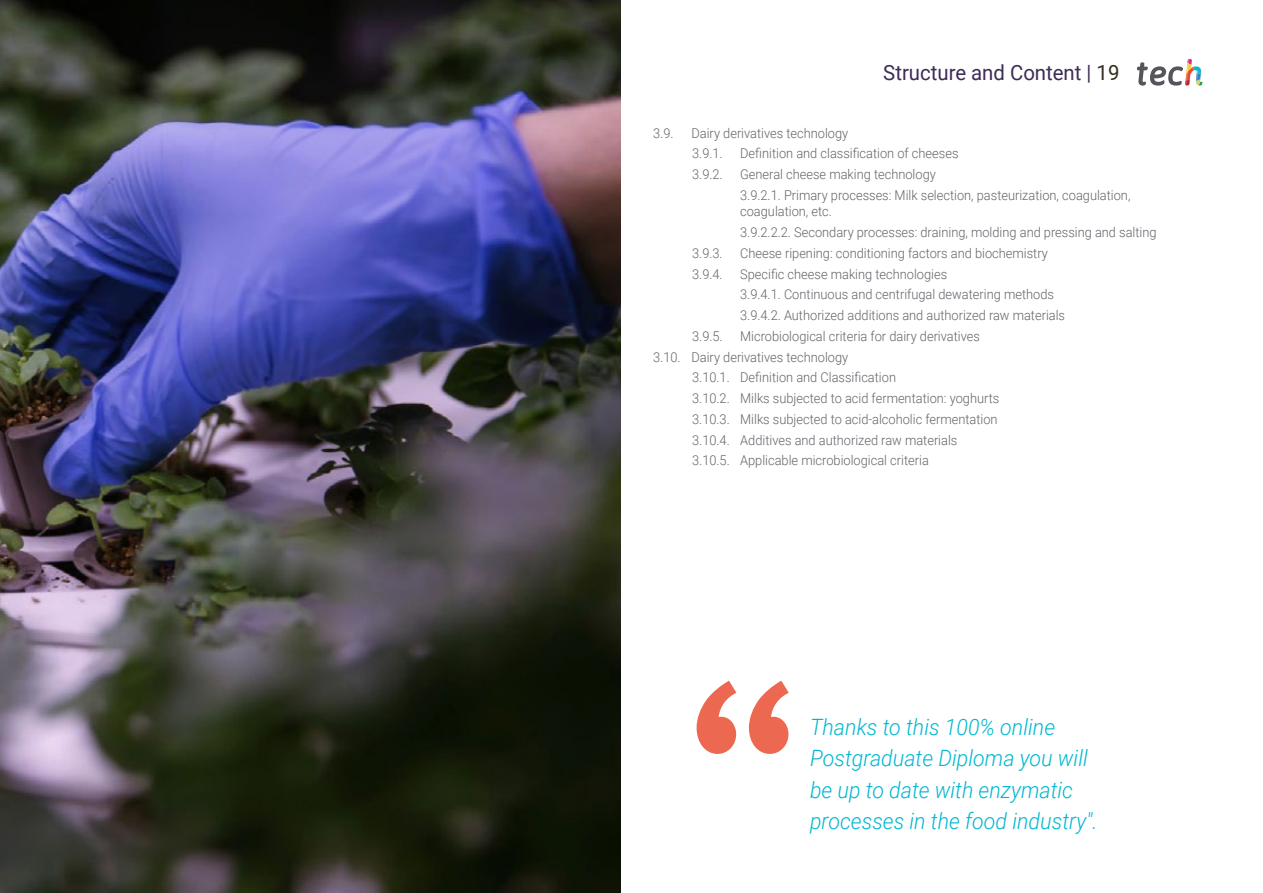
<style>
.page{position:relative;width:1263px;height:893px;background:#fff}
.page>*{position:absolute;margin:0;border:0;box-sizing:border-box;transform-origin:0 0}
.t1{font:italic 300 22.5px/31.5px "Roboto";color:#00b7d1;scale:.95 1}
.t2{font:21px "Roboto";color:#3e2b56}
.t3{font:300 13.5px/20.7px "Roboto";color:#61646a;scale:.95 1}
.s1{color:#312e20}
</style>
<div class="page">
<svg style="left:1137px;top:59px;width:65px;height:27px"></svg>
<img style="left:0;top:0;width:621px;height:893px">
<svg style="left:697px;top:681px;width:92px;height:73px"></svg>
<h2 class="t2" style="left:883px;top:57px;width:238px">Structure and Content | <span class="s1">19</span></h2>
<p class="t3" style="left:653px;top:122px;width:23px">3.9.</p>
<p class="t3" style="left:691px;top:122px;width:167px">Dairy derivatives technology<br>3.9.1.</p>
<p class="t3" style="left:740px;top:143px;width:231px">Definition and classification of cheeses</p>
<p class="t3" style="left:692px;top:164px;width:34px">3.9.2.</p>
<p class="t3" style="left:740px;top:164px;width:412px">General cheese making technology<br>3.9.2.1. Primary processes: Milk selection, pasteurization, coagulation,</p>
<p class="t3" style="left:740px;top:201px;width:440px">coagulation, etc.<br>3.9.2.2.2. Secondary processes: draining, molding and pressing and salting</p>
<p class="t3" style="left:692px;top:242px;width:34px">3.9.3.</p>
<p class="t3" style="left:740px;top:242px;width:325px">Cheese ripening: conditioning factors and biochemistry</p>
<p class="t3" style="left:692px;top:263px;width:34px">3.9.4.</p>
<p class="t3" style="left:740px;top:263px;width:344px">Specific cheese making technologies<br>3.9.4.1. Continuous and centrifugal dewatering methods<br>3.9.4.2. Authorized additions and authorized raw materials</p>
<p class="t3" style="left:692px;top:325px;width:34px">3.9.5.</p>
<p class="t3" style="left:740px;top:325px;width:254px">Microbiological criteria for dairy derivatives</p>
<p class="t3" style="left:653px;top:346px;width:207px">3.10. Dairy derivatives technology</p>
<p class="t3" style="left:692px;top:367px;width:216px">3.10.1. Definition and Classification</p>
<p class="t3" style="left:692px;top:388px;width:325px">3.10.2. Milks subjected to acid fermentation: yoghurts</p>
<p class="t3" style="left:692px;top:408px;width:323px">3.10.3. Milks subjected to acid-alcoholic fermentation</p>
<p class="t3" style="left:692px;top:429px;width:281px">3.10.4. Additives and authorized raw materials</p>
<p class="t3" style="left:692px;top:450px;width:251px">3.10.5. Applicable microbiological criteria</p>
<h1 class="t1" style="left:810px;top:710px;width:304px">Thanks to this 100% online<br>Postgraduate Diploma you will be up to date with enzymatic processes in the food industry".</h1>
</div>
